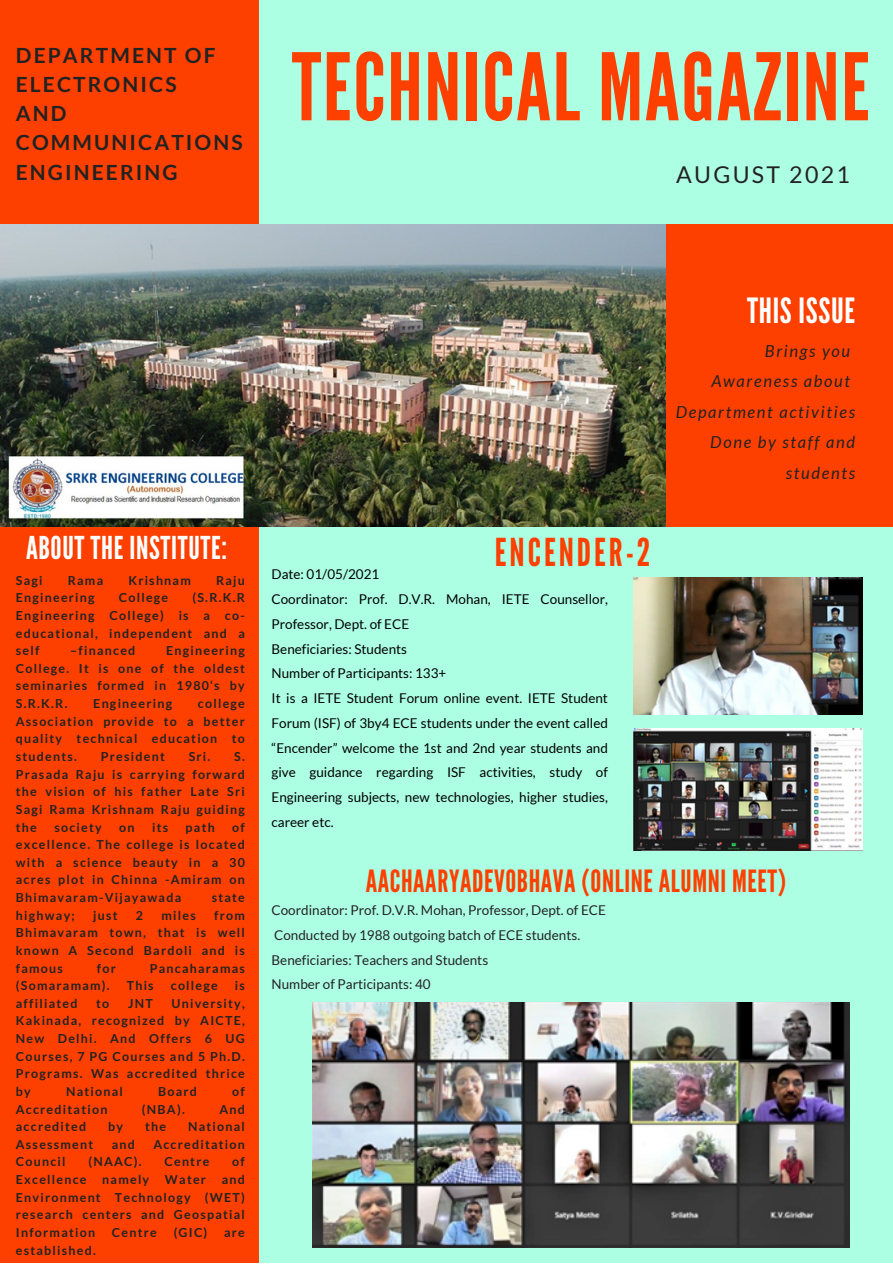
<style>
.page{position:relative;width:893px;height:1264px;background:#fff}
.page>*{position:absolute;margin:0;border:0;box-sizing:border-box;transform-origin:0 0}
.t1{font:92.7px "League Gothic";letter-spacing:.02em;color:#fd4000}
.t2{font:38.4px "League Gothic";letter-spacing:.075em;color:#fd4000}
.t3{font:34.65px "League Gothic";letter-spacing:.02em;color:#fff}
.t4{font:31.5px "League Gothic";letter-spacing:.02em;color:#fff}
.t5{font:30.6px "League Gothic";letter-spacing:.02em;color:#fd4000}
.t6{font:23.1px "Lato";letter-spacing:.1em;color:#222}
.t7{font:700 21px/29.2px "Lato";letter-spacing:.1em;color:#222}
.t8{font:italic 16.5px/30.3px "Lato";letter-spacing:.1em;color:#222;text-align:right}
.t9{font:13.5px/24.8px "Lato";color:#000}
.t10{font:13.5px "Lato";color:#222}
.t11{font:700 12.45px/17.5px "Lato";letter-spacing:.1em;color:#222;text-align:justify}
</style>
<div class="page">
<div style="left:0;top:0;width:892px;height:1262px;background:#adffe4"></div>
<div style="left:0;top:0;width:258px;height:1262px;background:#fd4000"></div>
<div style="left:608px;top:224px;width:284px;height:303px;background:#fd4000"></div>
<img style="left:0;top:224px;width:665px;height:303px">
<img style="left:634px;top:577px;width:228px;height:137px">
<img style="left:634px;top:728px;width:228px;height:122px">
<img style="left:313px;top:1002px;width:536px;height:245px">
<p class="t7" style="left:16px;top:40px;width:201px">DEPARTMENT OF</p>
<p class="t7" style="left:16px;top:69px;width:162px">ELECTRONICS</p>
<p class="t7" style="left:16px;top:98px;width:228px">AND<br>COMMUNICATIONS<br>ENGINEERING</p>
<p class="t1" style="left:292px;top:34px;width:579px">TECHNICAL MAGAZINE</p>
<p class="t6" style="left:676px;top:160px;width:175px">AUGUST 2021</p>
<p class="t4" style="left:26px;top:529px;width:202px">ABOUT THE INSTITUTE:</p>
<p class="t11" style="left:16px;top:571px;width:28px">Sagi</p>
<p class="t11" style="left:68px;top:571px;width:37px">Rama</p>
<p class="t11" style="left:128px;top:571px;width:64px">Krishnam</p>
<p class="t11" style="left:216px;top:571px;width:30px">Raju</p>
<p class="t11" style="left:16px;top:588px;width:80px">Engineering</p>
<p class="t11" style="left:119px;top:588px;width:51px">College</p>
<p class="t11" style="left:16px;top:588px;width:230px;text-indent:176px">(S.R.K.R Engineering College) is a co&shy;educational, independent and a self</p>
<p class="t11" style="left:70px;top:641px;width:67px">–financed</p>
<p class="t11" style="left:16px;top:641px;width:230px;text-indent:150px">Engineering College. It is one of the oldest seminaries formed in 1980‘s by S.R.K.R.</p>
<p class="t11" style="left:16px;top:694px;width:230px;text-indent:182px">college Association provide to a better quality technical education to students.</p>
<p class="t11" style="left:93px;top:694px;width:80px">Engineering</p>
<p class="t11" style="left:101px;top:747px;width:65px">President</p>
<p class="t11" style="left:189px;top:747px;width:23px">Sri.</p>
<p class="t11" style="left:16px;top:747px;width:230px;text-indent:218px">S.<br>Prasada Raju is carrying forward the vision of his father Late Sri Sagi Rama Krishnam Raju guiding the</p>
<p class="t11" style="left:54px;top:818px;width:49px">society</p>
<p class="t11" style="left:119px;top:818px;width:17px">on</p>
<p class="t11" style="left:152px;top:818px;width:18px">its</p>
<p class="t11" style="left:186px;top:818px;width:31px">path</p>
<p class="t11" style="left:16px;top:818px;width:230px;text-indent:216px">of excellence. The college is located with a science beauty in a 30 acres plot in Chinna -Amiram on Bhimavaram-Vijayawada</p>
<p class="t11" style="left:212px;top:888px;width:35px">state</p>
<p class="t11" style="left:16px;top:906px;width:60px">highway;</p>
<p class="t11" style="left:93px;top:906px;width:26px">just</p>
<p class="t11" style="left:136px;top:906px;width:9px">2</p>
<p class="t11" style="left:161px;top:906px;width:36px">miles</p>
<p class="t11" style="left:16px;top:906px;width:230px;text-indent:198px">from Bhimavaram town, that is well known A Second Bardoli and is famous</p>
<p class="t11" style="left:97px;top:958px;width:20px">for</p>
<p class="t11" style="left:150px;top:958px;width:97px">Pancaharamas</p>
<p class="t11" style="left:16px;top:976px;width:95px">(Somaramam).</p>
<p class="t11" style="left:127px;top:976px;width:29px">This</p>
<p class="t11" style="left:171px;top:976px;width:48px">college</p>
<p class="t11" style="left:235px;top:976px;width:12px">is</p>
<p class="t11" style="left:16px;top:994px;width:63px">affiliated</p>
<p class="t11" style="left:96px;top:994px;width:15px">to</p>
<p class="t11" style="left:128px;top:994px;width:26px">JNT</p>
<p class="t11" style="left:16px;top:994px;width:230px;text-indent:156px">University, Kakinada, recognized by AICTE, New Delhi. And Offers 6 UG Courses, 7 PG Courses and 5 Ph.D.<br>Programs. Was accredited thrice by</p>
<p class="t11" style="left:66px;top:1082px;width:58px">National</p>
<p class="t11" style="left:158px;top:1082px;width:40px">Board</p>
<p class="t11" style="left:232px;top:1082px;width:14px">of</p>
<p class="t11" style="left:16px;top:1099px;width:93px">Accreditation</p>
<p class="t11" style="left:142px;top:1099px;width:44px">(NBA).</p>
<p class="t11" style="left:219px;top:1099px;width:27px">And</p>
<p class="t11" style="left:16px;top:1117px;width:72px">accredited</p>
<p class="t11" style="left:108px;top:1117px;width:16px">by</p>
<p class="t11" style="left:145px;top:1117px;width:23px">the</p>
<p class="t11" style="left:188px;top:1117px;width:58px">National</p>
<p class="t11" style="left:16px;top:1135px;width:79px">Assessment</p>
<p class="t11" style="left:112px;top:1135px;width:25px">and</p>
<p class="t11" style="left:153px;top:1135px;width:93px">Accreditation</p>
<p class="t11" style="left:16px;top:1152px;width:51px">Council</p>
<p class="t11" style="left:88px;top:1152px;width:55px">(NAAC).</p>
<p class="t11" style="left:164px;top:1152px;width:46px">Centre</p>
<p class="t11" style="left:232px;top:1152px;width:14px">of</p>
<p class="t11" style="left:16px;top:1170px;width:72px">Excellence</p>
<p class="t11" style="left:102px;top:1170px;width:48px">namely</p>
<p class="t11" style="left:165px;top:1170px;width:43px">Water</p>
<p class="t11" style="left:16px;top:1170px;width:230px;text-indent:206px">and Environment Technology (WET) research centers and Geospatial Information</p>
<p class="t11" style="left:112px;top:1223px;width:46px">Centre</p>
<p class="t11" style="left:174px;top:1223px;width:35px">(GIC)</p>
<p class="t11" style="left:224px;top:1223px;width:22px">are</p>
<p class="t11" style="left:16px;top:1240px;width:81px">established.</p>
<p class="t2" style="left:495px;top:530px;width:157px">ENCENDER-2</p>
<p class="t9" style="left:271px;top:562px;width:109px">Date: 01/05/2021</p>
<p class="t9" style="left:271px;top:586px;width:338px">Coordinator: Prof. D.V.R. Mohan, IETE Counsellor,<br>Professor, Dept. of ECE</p>
<p class="t9" style="left:271px;top:636px;width:137px">Beneficiaries: Students</p>
<p class="t9" style="left:271px;top:661px;width:176px">Number of Participants: 133+</p>
<p class="t9" style="left:271px;top:685px;width:338px;text-align:justify">It is a IETE Student Forum online event. IETE Student Forum (ISF) of 3by4 ECE students under the event called “Encender” welcome the 1st and 2nd year students and give guidance regarding ISF activities, study of Engineering subjects, new technologies, higher studies, career etc.</p>
<p class="t3" style="left:747px;top:290px;width:109px">THIS ISSUE</p>
<p class="t8" style="left:764px;top:335px;width:87px">Brings you</p>
<p class="t8" style="left:711px;top:366px;width:140px">Awareness about</p>
<p class="t8" style="left:675px;top:396px;width:181px">Department activities</p>
<p class="t8" style="left:710px;top:426px;width:146px">Done by staff and students</p>
<p class="t5" style="left:365px;top:863px;width:422px">AACHAARYADEVOBHAVA (ONLINE ALUMNI MEET)</p>
<p class="t10" style="left:271px;top:901px;width:336px">Coordinator: Prof. D.V.R. Mohan, Professor, Dept. of ECE</p>
<p class="t10" style="left:274px;top:926px;width:307px">Conducted by 1988 outgoing batch of ECE students.</p>
<p class="t10" style="left:271px;top:951px;width:218px">Beneficiaries: Teachers and Students</p>
<p class="t10" style="left:271px;top:976px;width:161px">Number of Participants: 40</p>
</div>
